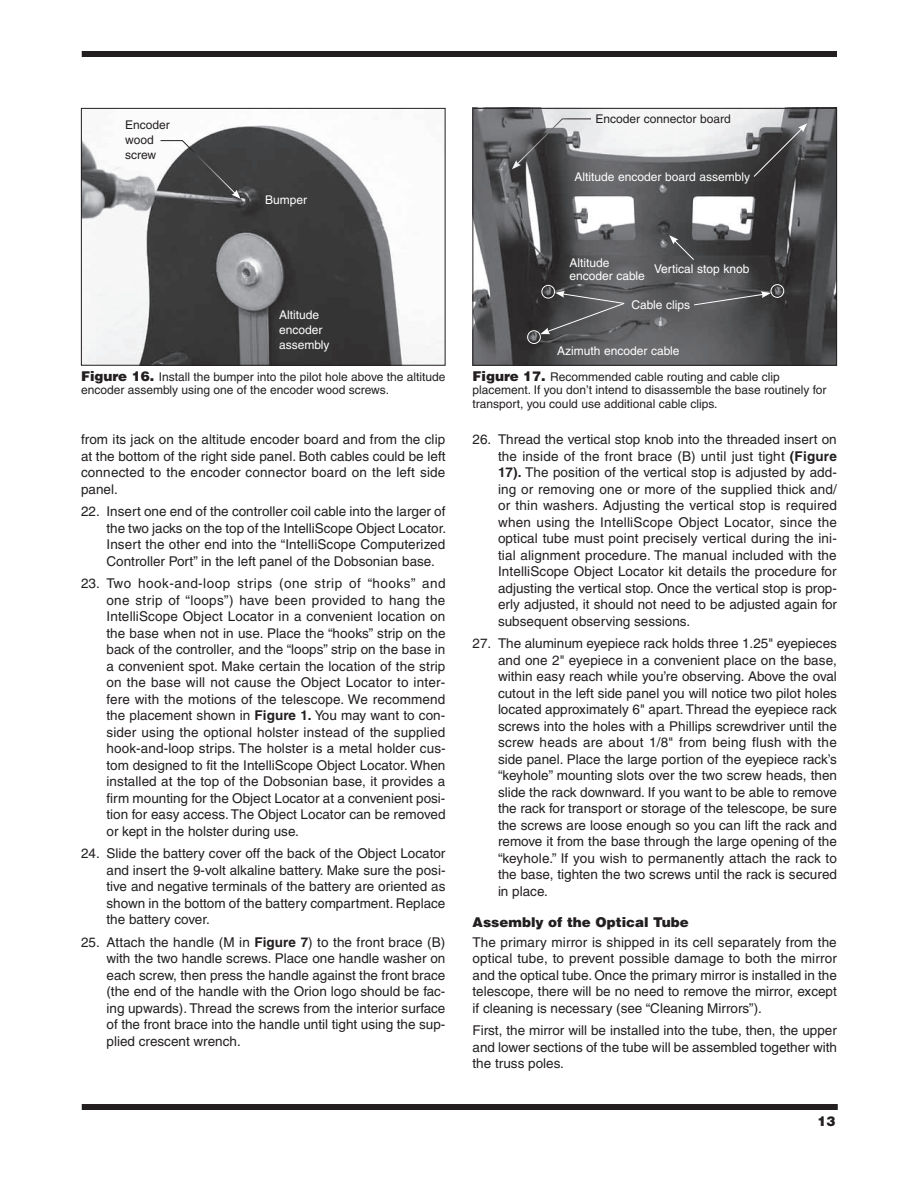
<style>
.page{position:relative;width:918px;height:1188px;background:#fff}
.page>*{position:absolute;margin:0;border:0;box-sizing:border-box;transform-origin:0 0}
.t1{font:13.5px/16.5px "Helvetica";color:#231f20;text-align:justify}
.t2{font:900 13.5px "Helvetica";color:#231f20}
.t3{font:12px/13.5px "Helvetica";color:#231f20}
.t4{font:12px/15px "Helvetica";color:#fff}
.s1{font-weight:900;font-size:13.5px}
.s2{font-weight:700}
</style>
<div class="page">
<div style="left:82px;top:51px;width:755px;height:6px;background:#231f20"></div>
<div style="left:82px;top:1104px;width:756px;height:6px;background:#231f20"></div>
<img style="left:83px;top:125px;width:361px;height:239px">
<div style="left:81px;top:108px;width:365px;height:258px;border:1px solid #231f20"></div>
<img style="left:474px;top:110px;width:361px;height:254px">
<div style="left:472px;top:108px;width:365px;height:258px;border:1px solid #231f20"></div>
<svg style="left:160px;top:140px;width:81px;height:59px;background:#616162"></svg>
<div style="left:771px;top:284px;width:13px;height:14px;border:1px solid #fff;border-radius:50%"></div>
<div style="left:542px;top:285px;width:13px;height:14px;border:1px solid #fff;border-radius:50%"></div>
<div style="left:527px;top:330px;width:14px;height:14px;border:1px solid #fff;border-radius:50%"></div>
<svg style="left:540px;top:291px;width:85px;height:43px;background:#5b5b5d"></svg>
<svg style="left:693px;top:291px;width:78px;height:15px"></svg>
<svg style="left:512px;top:118px;width:80px;height:51px;background:#777779"></svg>
<svg style="left:753px;top:123px;width:54px;height:55px;background:#565657"></svg>
<svg style="left:669px;top:235px;width:26px;height:26px"></svg>
<p class="t3" style="left:125px;top:117px;width:46px;line-height:15px">Encoder wood screw</p>
<p class="t4" style="left:265px;top:192px;width:44px">Bumper</p>
<p class="t4" style="left:279px;top:307px;width:52px">Altitude encoder assembly</p>
<p class="t3" style="left:595px;top:112px;width:137px">Encoder connector board</p>
<p class="t4" style="left:574px;top:169px;width:177px">Altitude encoder board assembly</p>
<p class="t4" style="left:569px;top:256px;width:77px;line-height:13.5px">Altitude encoder cable</p>
<p class="t4" style="left:654px;top:261px;width:97px">Vertical stop knob</p>
<p class="t4" style="left:631px;top:297px;width:60px">Cable clips</p>
<p class="t4" style="left:557px;top:343px;width:124px">Azimuth encoder cable</p>
<p class="t3" style="left:81px;top:370px;width:366px"><span class="s1">Figure 16.</span> Install the bumper into the pilot hole above the altitude encoder assembly using one of the encoder wood screws.</p>
<p class="t3" style="left:472px;top:370px;width:355px"><span class="s1">Figure 17.</span> Recommended cable routing and cable clip placement. If you don’t intend to disassemble the base routinely for transport, you could use additional cable clips.</p>
<p class="t1" style="left:81px;top:431px;width:366px">from its jack on the altitude encoder board and from the clip at the bottom of the right side panel. Both cables could be left connected to the encoder connector board on the left side panel.</p>
<p class="t1" style="left:107px;top:503px;width:341px;text-indent:-26px">22. Insert one end of the controller coil cable into the larger of the two jacks on the top of the IntelliScope Object Locator.<br>Insert the other end into the “IntelliScope Computerized Controller Port” in the left panel of the Dobsonian base.</p>
<p class="t1" style="left:107px;top:575px;width:341px;text-indent:-26px">23. Two hook-and-loop strips (one strip of “hooks” and one strip of “loops”) have been provided to hang the IntelliScope Object Locator in a convenient location on the base when not in use. Place the “hooks” strip on the back of the controller, and the “loops” strip on the base in a convenient spot. Make certain the location of the strip on the base will not cause the Object Locator to inter&shy;fere with the motions of the telescope. We recommend the placement shown in <span class="s2">Figure 1.</span> You may want to con&shy;sider using the optional holster instead of the supplied hook-and-loop strips. The holster is a metal holder cus&shy;tom designed to fit the IntelliScope Object Locator. When installed at the top of the Dobsonian base, it provides a firm mounting for the Object Locator at a convenient posi&shy;tion for easy access. The Object Locator can be removed or kept in the holster during use.</p>
<p class="t1" style="left:107px;top:845px;width:341px;text-indent:-26px">24. Slide the battery cover off the back of the Object Locator and insert the 9-volt alkaline battery. Make sure the posi&shy;tive and negative terminals of the battery are oriented as shown in the bottom of the battery compartment. Replace the battery cover.</p>
<p class="t1" style="left:107px;top:934px;width:340px;text-indent:-26px">25. Attach the handle (M in <span class="s2">Figure 7</span>) to the front brace (B) with the two handle screws. Place one handle washer on each screw, then press the handle against the front brace (the end of the handle with the Orion logo should be fac&shy;ing upwards). Thread the screws from the interior surface of the front brace into the handle until tight using the sup&shy;plied crescent wrench.</p>
<p class="t1" style="left:498px;top:431px;width:341px;text-indent:-26px">26. Thread the vertical stop knob into the threaded insert on the inside of the front brace (B) until just tight <span class="s2">(Figure 17).</span> The position of the vertical stop is adjusted by add&shy;ing or removing one or more of the supplied thick and/ or thin washers. Adjusting the vertical stop is required when using the IntelliScope Object Locator, since the optical tube must point precisely vertical during the ini&shy;tial alignment procedure. The manual included with the IntelliScope Object Locator kit details the procedure for adjusting the vertical stop. Once the vertical stop is prop&shy;erly adjusted, it should not need to be adjusted again for subsequent observing sessions.</p>
<p class="t1" style="left:498px;top:635px;width:341px;text-indent:-26px">27. The aluminum eyepiece rack holds three 1.25" eyepieces and one 2" eyepiece in a convenient place on the base, within easy reach while you’re observing. Above the oval cutout in the left side panel you will notice two pilot holes located approximately 6" apart. Thread the eyepiece rack screws into the holes with a Phillips screwdriver until the screw heads are about 1/8" from being flush with the side panel. Place the large portion of the eyepiece rack’s “keyhole” mounting slots over the two screw heads, then slide the rack downward. If you want to be able to remove the rack for transport or storage of the telescope, be sure the screws are loose enough so you can lift the rack and remove it from the base through the large opening of the “keyhole.” If you wish to permanently attach the rack to the base, tighten the two screws until the rack is secured in place.</p>
<p class="t2" style="left:472px;top:914px;width:218px">Assembly of the Optical Tube</p>
<p class="t1" style="left:472px;top:934px;width:366px">The primary mirror is shipped in its cell separately from the optical tube, to prevent possible damage to both the mirror and the optical tube. Once the primary mirror is installed in the telescope, there will be no need to remove the mirror, except if cleaning is necessary (see “Cleaning Mirrors”).</p>
<p class="t1" style="left:472px;top:1022px;width:366px">First, the mirror will be installed into the tube, then, the upper and lower sections of the tube will be assembled together with the truss poles.</p>
<p class="t2" style="left:817px;top:1113px;width:20px">13</p>
</div>
